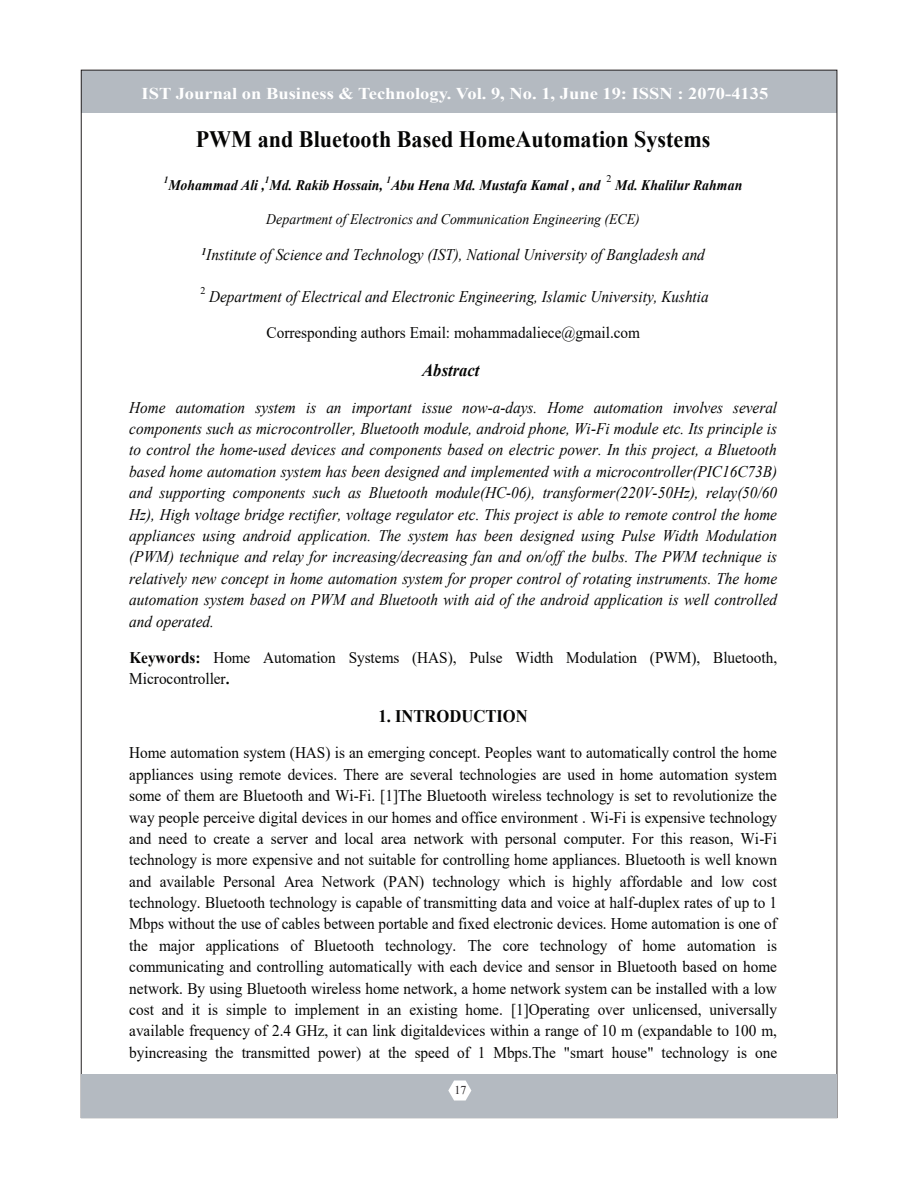
<style>
.page{position:relative;width:918px;height:1188px;background:#fff}
.page>*{position:absolute;margin:0;border:0;box-sizing:border-box;transform-origin:0 0}
.t1{font:700 23.55px "Times New Roman";color:#050504;scale:.94 1}
.t2{font:700 17.7px "Times New Roman";color:#050504;scale:.94 1}
.t3{font:italic 700 17.7px "Times New Roman";color:#050504;scale:.94 1}
.t4{font:700 16.5px "Times New Roman";color:#fff;scale:1.12 1}
.t5{font:16.2px/21.5px "Times New Roman";color:#050504;scale:.94 1}
.t6{font:italic 16.2px/21.5px "Times New Roman";color:#050504;text-align:justify;scale:.94 1}
.t7{font:italic 700 14.7px "Times New Roman";color:#050504;scale:.94 1}
.t8{font:italic 14.7px "Times New Roman";color:#050504;scale:.94 1}
.t9{font:12px "Times New Roman";color:#231f20}
.t10{font:10.35px "Times New Roman";color:#050504}
.t11{font:italic 700 9.6px "Times New Roman";color:#050504;scale:.94 1}
.s1{font-weight:700}
</style>
<div class="page">
<div style="left:81px;top:70px;width:756px;height:43px;background:#b4bac1"></div>
<div style="left:81px;top:1074px;width:756px;height:43px;background:#b4bac1"></div>
<svg style="left:448px;top:1081px;width:23px;height:20px"></svg>
<p class="t4" style="left:142px;top:81px;width:561px">IST Journal on Business &amp; Technology. Vol. 9, No. 1, June 19: ISSN : 2070-4135</p>
<h1 class="t1" style="left:196px;top:122px;width:549px">PWM and Bluetooth Based HomeAutomation Systems</h1>
<p class="t10" style="left:606px;top:172px;width:7px">2</p>
<p class="t11" style="left:164px;top:174px;width:6px">1</p>
<p class="t11" style="left:265px;top:174px;width:6px">1</p>
<p class="t11" style="left:387px;top:174px;width:6px">1</p>
<p class="t7" style="left:391px;top:175px;width:224px">Abu Hena Md. Mustafa Kamal , and</p>
<p class="t7" style="left:615px;top:175px;width:137px">Md. Khalilur Rahman</p>
<p class="t8" style="left:266px;top:209px;width:399px">Department of Electronics and Communication Engineering (ECE)</p>
<p class="t6" style="left:201px;top:243px;width:537px"><sup>1</sup>Institute of Science and Technology (IST), National University of Bangladesh and</p>
<p class="t10" style="left:200px;top:284px;width:7px">2</p>
<p class="t6" style="left:209px;top:286px;width:533px">Department of Electrical and Electronic Engineering, Islamic University, Kushtia</p>
<p class="t5" style="left:267px;top:322px;width:399px">Corresponding authors Email: mohammadaliece@gmail.com</p>
<p class="t3" style="left:422px;top:358px;width:62px">Abstract</p>
<p class="t6" style="left:129px;top:396px;width:691px">Home automation system is an important issue now-a-days. Home automation involves several components such as microcontroller, Bluetooth module, android phone, Wi-Fi module etc. Its principle is to control the home-used devices and components based on electric power. In this project, a Bluetooth based home automation system has been designed and implemented with a microcontroller(PIC16C73B) and supporting components such as Bluetooth module(HC-06), transformer(220V-50Hz), relay(50/60<br>Hz), High voltage bridge rectifier, voltage regulator etc. This project is able to remote control the home appliances using android application. The system has been designed using Pulse Width Modulation (PWM) technique and relay for increasing/decreasing fan and on/off the bulbs. The PWM technique is relatively new concept in home automation system for proper control of rotating instruments. The home automation system based on PWM and Bluetooth with aid of the android application is well controlled and operated.</p>
<p class="t5" style="left:129px;top:646px;width:691px"><span class="s1">Keywords:</span> Home Automation Systems (HAS), Pulse Width Modulation (PWM), Bluetooth,<br>Microcontroller<span class="s1">.</span></p>
<p class="t2" style="left:378px;top:703px;width:161px">1. INTRODUCTION</p>
<p class="t5" style="left:129px;top:742px;width:691px;text-align:justify">Home automation system (HAS) is an emerging concept. Peoples want to automatically control the home appliances using remote devices. There are several technologies are used in home automation system some of them are Bluetooth and Wi-Fi. [1]The Bluetooth wireless technology is set to revolutionize the way people perceive digital devices in our homes and office environment . Wi-Fi is expensive technology and need to create a server and local area network with personal computer. For this reason, Wi-Fi technology is more expensive and not suitable for controlling home appliances. Bluetooth is well known and available Personal Area Network (PAN) technology which is highly affordable and low cost technology. Bluetooth technology is capable of transmitting data and voice at half-duplex rates of up to 1<br>Mbps without the use of cables between portable and fixed electronic devices. Home automation is one of the major applications of Bluetooth technology. The core technology of home automation is communicating and controlling automatically with each device and sensor in Bluetooth based on home network. By using Bluetooth wireless home network, a home network system can be installed with a low cost and it is simple to implement in an existing home. [1]Operating over unlicensed, universally available frequency of 2.4 GHz, it can link digitaldevices within a range of 10 m (expandable to 100 m, byincreasing the transmitted power) at the speed of 1 Mbps.The "smart house" technology is one</p>
<p class="t9" style="left:454px;top:1082px;width:14px">17</p>
<p class="t7" style="left:168px;top:175px;width:230px">Mohammad Ali , Md. Rakib Hossain,</p>
</div>
